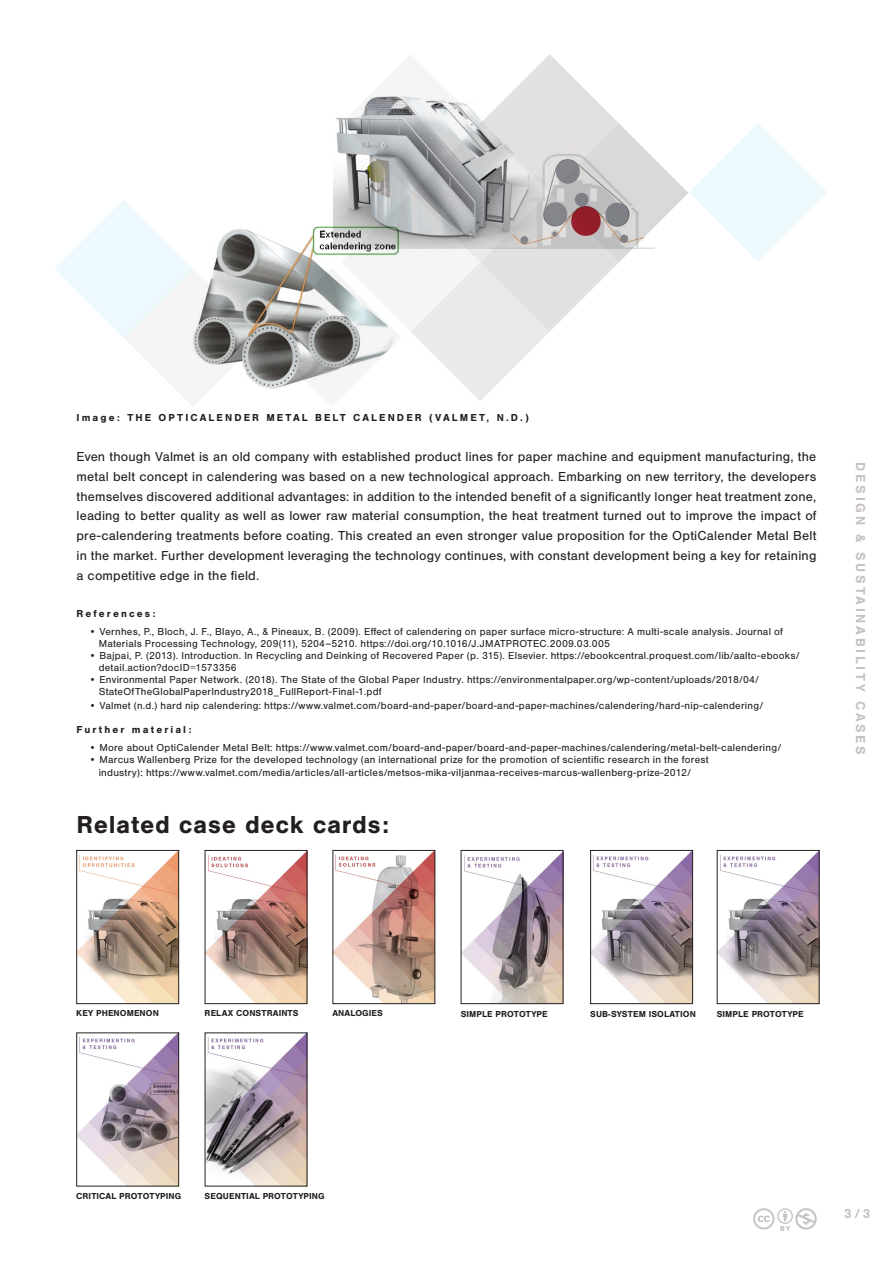
<style>
.page{position:relative;width:893px;height:1263px;background:#fff}
.page>*{position:absolute;margin:0;border:0;box-sizing:border-box;transform-origin:0 0}
.t1{font:700 25.5px "Nimbus San";letter-spacing:.025em;color:#231f20}
.t2{font:13.5px/19.8px "Nimbus San";letter-spacing:.01em;color:#231f20;text-align:justify}
.t3{font:700 13.5px "Nimbus San";letter-spacing:.2em;color:#c7c2c2}
.t4{font:10.5px/12px "Nimbus San";letter-spacing:.02em;color:#231f20}
.t5{font:700 10.5px "Nimbus San";letter-spacing:.2em;color:#231f20}
.t6{font:700 9px "Nimbus San";letter-spacing:.01em;color:#231f20}
</style>
<div class="page">
<svg style="left:54px;top:54px;width:773px;height:347px"></svg>
<img style="left:207px;top:1035px;width:98px;height:149px">
<img style="left:79px;top:1035px;width:98px;height:149px">
<div style="left:77px;top:1033px;width:102px;height:153px;border:1px solid #231f20"></div>
<img style="left:719px;top:852px;width:98px;height:150px">
<div style="left:717px;top:850px;width:102px;height:154px;border:1px solid #231f20"></div>
<img style="left:463px;top:853px;width:98px;height:149px">
<div style="left:461px;top:850px;width:102px;height:154px;border:1px solid #231f20"></div>
<img style="left:335px;top:852px;width:98px;height:150px">
<div style="left:333px;top:850px;width:102px;height:154px;border:1px solid #231f20"></div>
<img style="left:207px;top:852px;width:98px;height:150px">
<div style="left:205px;top:850px;width:102px;height:154px;border:1px solid #231f20"></div>
<img style="left:79px;top:852px;width:98px;height:150px">
<div style="left:77px;top:850px;width:102px;height:154px;border:1px solid #231f20"></div>
<img style="left:592px;top:852px;width:99px;height:150px">
<div style="left:590px;top:850px;width:103px;height:154px;border:1px solid #231f20"></div>
<svg style="left:753px;top:1208px;width:64px;height:23px"></svg>
<p class="t5" style="left:77px;top:412px;width:454px">Image: THE OPTICALENDER METAL BELT CALENDER (VALMET, N.D.)</p>
<p class="t2" style="left:77px;top:447px;width:741px">Even though Valmet is an old company with established product lines for paper machine and equipment manufacturing, the metal belt concept in calendering was based on a new technological approach. Embarking on new territory, the developers themselves discovered additional advantages: in addition to the intended benefit of a significantly longer heat treatment zone, leading to better quality as well as lower raw material consumption, the heat treatment turned out to improve the impact of pre-calendering treatments before coating. This created an even stronger value proposition for the OptiCalender Metal Belt in the market. Further development leveraging the technology continues, with constant development being a key for retaining a competitive edge in the field.</p>
<p class="t5" style="left:77px;top:608px;width:80px">References:</p>
<p class="t4" style="left:99px;top:626px;width:686px;text-indent:-9px">• Vernhes, P., Bloch, J. F., Blayo, A., &amp; Pineaux, B. (2009). Effect of calendering on paper surface micro-structure: A multi-scale analysis. Journal of<br>Materials Processing Technology, 209(11), 5204–5210. https://doi.org/10.1016/J.JMATPROTEC.2009.03.005</p>
<p class="t4" style="left:99px;top:650px;width:702px;text-indent:-9px">• Bajpai, P. (2013). Introduction. In Recycling and Deinking of Recovered Paper (p. 315). Elsevier. https://ebookcentral.proquest.com/lib/aalto-ebooks/ detail.action?docID=1573356</p>
<p class="t4" style="left:99px;top:674px;width:662px;text-indent:-9px">• Environmental Paper Network. (2018). The State of the Global Paper Industry. https://environmentalpaper.org/wp-content/uploads/2018/04/<br>StateOfTheGlobalPaperIndustry2018_FullReport-Final-1.pdf</p>
<p class="t4" style="left:89px;top:699px;width:675px">• Valmet (n.d.) hard nip calendering: https://www.valmet.com/board-and-paper/board-and-paper-machines/calendering/hard-nip-calendering/</p>
<p class="t5" style="left:77px;top:723px;width:116px">Further material:</p>
<p class="t4" style="left:89px;top:741px;width:694px">• More about OptiCalender Metal Belt: https://www.valmet.com/board-and-paper/board-and-paper-machines/calendering/metal-belt-calendering/</p>
<p class="t4" style="left:99px;top:753px;width:611px;line-height:13.5px;text-indent:-9px">• Marcus Wallenberg Prize for the developed technology (an international prize for the promotion of scientific research in the forest industry): https://www.valmet.com/media/articles/all-articles/metsos-mika-viljanmaa-receives-marcus-wallenberg-prize-2012/</p>
<p class="t1" style="left:77px;top:811px;width:314px">Related case deck cards:</p>
<p class="t3" style="left:868px;top:462px;width:294px;rotate:90deg">DESIGN &amp; SUSTAINABILITY CASES</p>
<p class="t6" style="left:76px;top:1008px;width:84px">KEY PHENOMENON</p>
<p class="t6" style="left:205px;top:1008px;width:95px">RELAX CONSTRAINTS</p>
<p class="t6" style="left:332px;top:1008px;width:52px">ANALOGIES</p>
<p class="t6" style="left:461px;top:1009px;width:88px">SIMPLE PROTOTYPE</p>
<p class="t6" style="left:590px;top:1009px;width:107px">SUB-SYSTEM ISOLATION</p>
<p class="t6" style="left:717px;top:1009px;width:88px">SIMPLE PROTOTYPE</p>
<p class="t6" style="left:76px;top:1191px;width:106px">CRITICAL PROTOTYPING</p>
<p class="t6" style="left:205px;top:1191px;width:121px">SEQUENTIAL PROTOTYPING</p>
<p class="t3" style="left:844px;top:1206px;width:28px">3/3</p>
</div>
